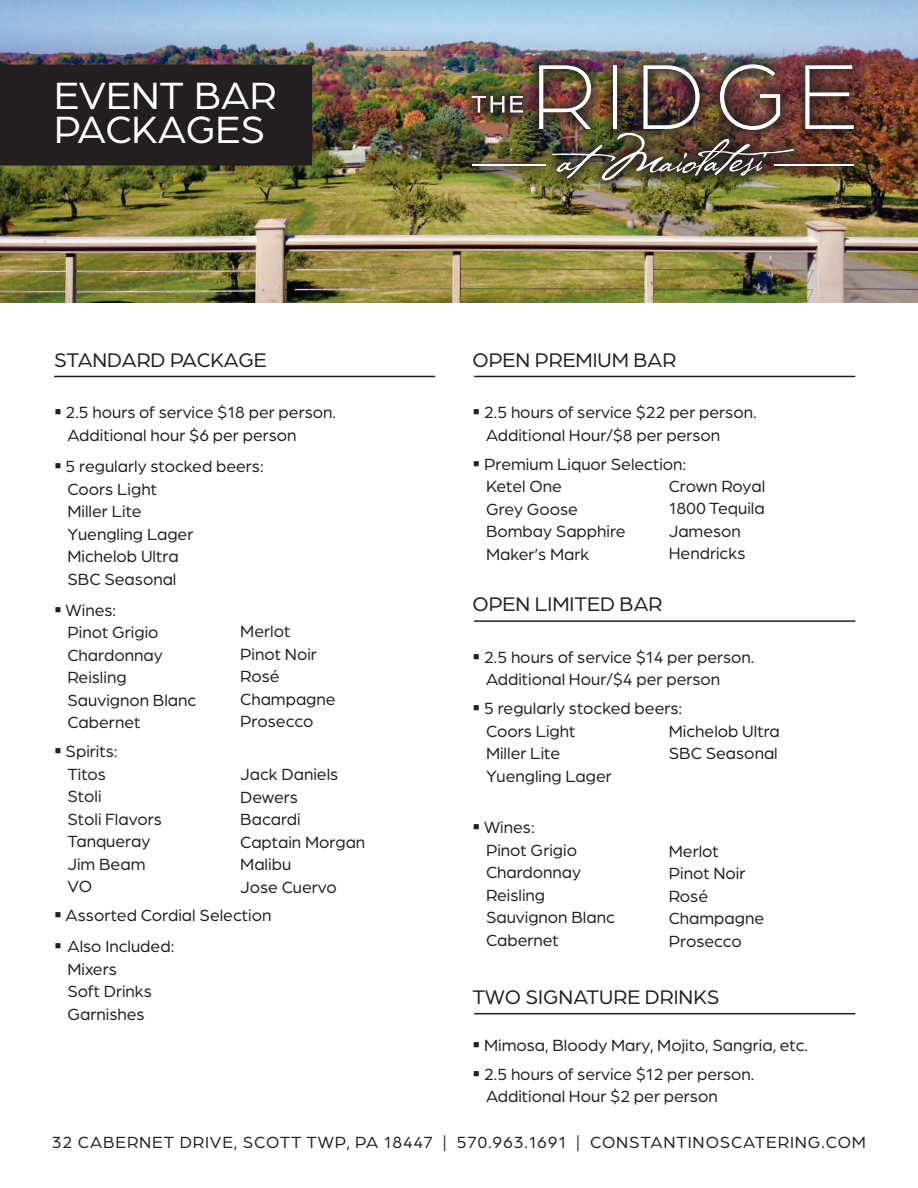
<style>
.page{position:relative;width:918px;height:1188px;background:#fff}
.page>*{position:absolute;margin:0;border:0;box-sizing:border-box;transform-origin:0 0}
.t1{font:40.5px/33.6px "Arboria";color:#fff}
.t2{font:21px "Arboria";color:#231f20}
.t3{font:17.25px/22.5px "Arboria";color:#231f20}
.t4{font:17.25px "Arboria";letter-spacing:.05em;color:#231f20}
</style>
<div class="page">
<hr style="left:54px;top:376px;width:381px;height:1px;background:#231f20">
<hr style="left:474px;top:376px;width:381px;height:1px;background:#231f20">
<hr style="left:474px;top:620px;width:381px;height:2px;background:#231f20">
<hr style="left:474px;top:1013px;width:381px;height:1px;background:#231f20">
<img style="left:0;top:0;width:918px;height:303px">
<div style="left:458px;top:50px;width:410px;height:144px;background:#231f20;opacity:.9"></div>
<svg style="left:805px;top:65px;width:49px;height:64px"></svg>
<svg style="left:472px;top:96px;width:32px;height:16px"></svg>
<svg style="left:510px;top:96px;width:13px;height:16px"></svg>
<hr style="left:473px;top:164px;width:73px;height:2px;background:#fff">
<hr style="left:774px;top:164px;width:79px;height:2px;background:#fff">
<img style="left:539px;top:65px;width:255px;height:115px">
<div style="left:0;top:64px;width:312px;height:102px;background:#231f20"></div>
<p class="t1" style="left:54px;top:77px;width:224px">EVENT BAR<br>PACKAGES</p>
<p class="t2" style="left:54px;top:346px;width:214px">STANDARD PACKAGE</p>
<p class="t3" style="left:68px;top:401px;width:270px;text-indent:-14px">▪ 2.5 hours of service $18 per person.<br>Additional hour $6 per person</p>
<p class="t3" style="left:68px;top:454px;width:198px;text-indent:-14px">▪ 5 regularly stocked beers:<br>Coors Light<br>Miller Lite<br>Yuengling Lager<br>Michelob Ultra<br>SBC Seasonal</p>
<p class="t3" style="left:68px;top:598px;width:130px;text-indent:-14px">▪ Wines:<br>Pinot Grigio<br>Chardonnay<br>Reisling<br>Sauvignon Blanc<br>Cabernet</p>
<p class="t3" style="left:68px;top:740px;width:96px;text-indent:-14px">▪ Spirits:<br>Titos<br>Stoli<br>Stoli Flavors<br>Tanqueray<br>Jim Beam<br>VO</p>
<p class="t3" style="left:54px;top:904px;width:219px">▪ Assorted Cordial Selection</p>
<p class="t3" style="left:68px;top:935px;width:108px;text-indent:-14px">▪ Also Included:<br>Mixers<br>Soft Drinks<br>Garnishes</p>
<p class="t3" style="left:240px;top:620px;width:97px">Merlot<br>Pinot Noir<br>Rosé<br>Champagne<br>Prosecco</p>
<p class="t3" style="left:240px;top:762px;width:127px">Jack Daniels<br>Dewers<br>Bacardi<br>Captain Morgan<br>Malibu<br>Jose Cuervo</p>
<p class="t2" style="left:472px;top:346px;width:205px">OPEN PREMIUM BAR</p>
<p class="t3" style="left:486px;top:401px;width:272px;text-indent:-14px">▪ 2.5 hours of service $22 per person.<br>Additional Hour/$8 per person</p>
<p class="t3" style="left:486px;top:452px;width:202px;text-indent:-14px">▪ Premium Liquor Selection:<br>Ketel One<br>Grey Goose<br>Bombay Sapphire<br>Maker’s Mark</p>
<p class="t2" style="left:473px;top:591px;width:191px">OPEN LIMITED BAR</p>
<p class="t3" style="left:486px;top:645px;width:270px;text-indent:-14px">▪ 2.5 hours of service $14 per person.<br>Additional Hour/$4 per person</p>
<p class="t3" style="left:486px;top:697px;width:198px;text-indent:-14px">▪ 5 regularly stocked beers:<br>Coors Light<br>Miller Lite<br>Yuengling Lager</p>
<p class="t3" style="left:486px;top:816px;width:130px;text-indent:-14px">▪ Wines:<br>Pinot Grigio<br>Chardonnay<br>Reisling<br>Sauvignon Blanc<br>Cabernet</p>
<p class="t3" style="left:669px;top:474px;width:98px">Crown Royal<br>1800 Tequila<br>Jameson<br>Hendricks</p>
<p class="t3" style="left:669px;top:719px;width:113px">Michelob Ultra<br>SBC Seasonal</p>
<p class="t3" style="left:669px;top:839px;width:97px">Merlot<br>Pinot Noir<br>Rosé<br>Champagne<br>Prosecco</p>
<p class="t2" style="left:473px;top:983px;width:249px">TWO SIGNATURE DRINKS</p>
<p class="t3" style="left:473px;top:1033px;width:337px">▪ Mimosa, Bloody Mary, Mojito, Sangria, etc.</p>
<p class="t3" style="left:486px;top:1062px;width:270px;text-indent:-14px">▪ 2.5 hours of service $12 per person.<br>Additional Hour $2 per person</p>
<p class="t4" style="left:52px;top:1131px;width:816px">32 CABERNET DRIVE, SCOTT TWP, PA 18447 | 570.963.1691 | CONSTANTINOSCATERING.COM</p>
</div>
